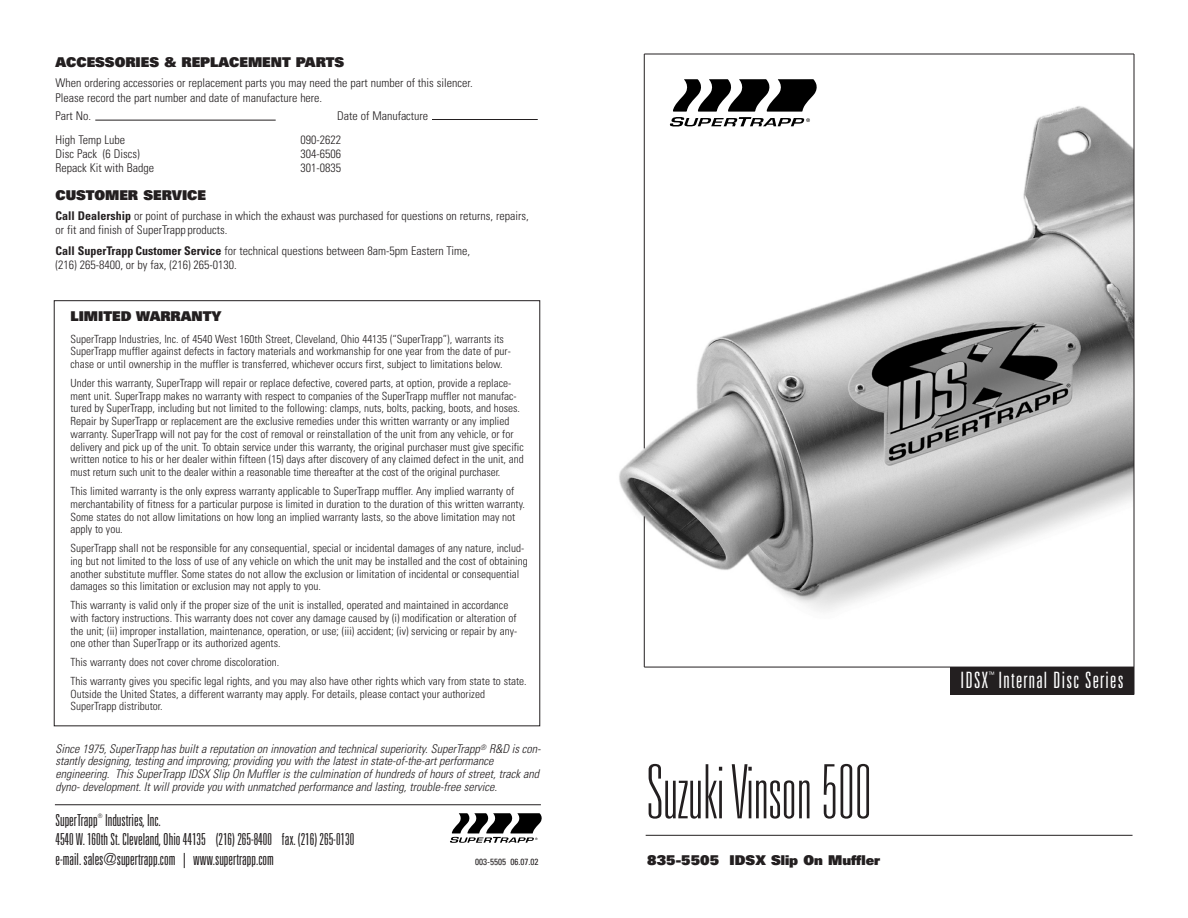
<style>
.page{position:relative;width:1188px;height:918px;background:#fff}
.page>*{position:absolute;margin:0;border:0;box-sizing:border-box;transform-origin:0 0}
.t1{font:100 ultra-condensed 75px "Univers";color:#231f20}
.t2{font:300 ultra-condensed 22.5px "Univers";letter-spacing:.055em;color:#fff}
.t3{font:300 ultra-condensed 16.5px/19.8px "Univers";color:#231f20}
.t4{font:900 13.5px "Univers";color:#231f20}
.t5{font:300 condensed 12px/14.4px "Univers";color:#231f20}
.t6{font:italic 300 condensed 12px/12.8px "Univers";color:#231f20}
.t7{font:300 condensed 11.25px/12.8px "Univers";color:#231f20}
.t8{font:condensed 9px "Univers";color:#231f20}
.t9{font:300 condensed 7.5px "Univers";color:#fff}
.t10{font:300 condensed 6px "Univers";color:#231f20}
.s1{font-weight:700}
.s2{font-stretch:condensed}
</style>
<div class="page">
<hr style="left:644px;top:667px;width:490px;height:1px;background:#231f20">
<hr style="left:646px;top:835px;width:487px;height:1px;background:#231f20">
<svg style="left:184px;top:853px;width:1px;height:15px"></svg>
<hr style="left:644px;top:54px;width:490px;height:1px;background:#231f20">
<svg style="left:450px;top:813px;width:92px;height:30px"></svg>
<hr style="left:55px;top:804px;width:486px;height:1px;background:#231f20">
<img style="left:619px;top:88px;width:515px;height:546px">
<hr style="left:644px;top:54px;width:1px;height:394px;background:#231f20">
<hr style="left:644px;top:516px;width:1px;height:151px;background:#231f20">
<hr style="left:1134px;top:54px;width:1px;height:641px;background:#231f20">
<svg style="left:669px;top:79px;width:148px;height:48px"></svg>
<div style="left:950px;top:667px;width:184px;height:28px;background:#231f20"></div>
<hr style="left:95px;top:120px;width:181px;height:1px;background:#231f20">
<hr style="left:432px;top:119px;width:106px;height:1px;background:#231f20">
<p class="t4" style="left:55px;top:58px;width:290px">ACCESSORIES &amp; REPLACEMENT PARTS</p>
<p class="t5" style="left:55px;top:77px;width:419px">When ordering accessories or replacement parts you may need the part number of this silencer.<br>Please record the part number and date of manufacture here.</p>
<p class="t5" style="left:55px;top:110px;width:37px">Part No.</p>
<p class="t5" style="left:337px;top:110px;width:93px">Date of Manufacture</p>
<p class="t5" style="left:55px;top:133px;width:71px">High Temp Lube</p>
<p class="t5" style="left:300px;top:133px;width:42px">090-2622</p>
<p class="t5" style="left:55px;top:148px;width:86px">Disc Pack (6 Discs)</p>
<p class="t5" style="left:300px;top:148px;width:42px">304-6506</p>
<p class="t5" style="left:55px;top:162px;width:100px">Repack Kit with Badge</p>
<p class="t5" style="left:300px;top:162px;width:42px">301-0835</p>
<p class="t4" style="left:56px;top:190px;width:152px">CUSTOMER SERVICE</p>
<p class="t5" style="left:56px;top:210px;width:475px"><span class="s1">Call Dealership</span> or point of purchase in which the exhaust was purchased for questions on returns, repairs, or fit and finish of SuperTrapp products.</p>
<p class="t5" style="left:56px;top:245px;width:416px"><span class="s1">Call SuperTrapp Customer Service</span> for technical questions between 8am-5pm Eastern Time, (216) 265-8400, or by fax, (216) 265-0130.</p>
<p class="t4" style="left:70px;top:312px;width:153px">LIMITED WARRANTY</p>
<p class="t7" style="left:70px;top:333px;width:442px">SuperTrapp Industries, lnc. of 4540 West 160th Street, Cleveland, Ohio 44135 (“SuperTrapp”), warrants its<br>SuperTrapp muffler against defects in factory materials and workmanship for one year from the date of pur&shy;chase or until ownership in the muffler is transferred, whichever occurs first, subject to limitations below.</p>
<p class="t7" style="left:70px;top:378px;width:455px">Under this warranty, SuperTrapp will repair or replace defective, covered parts, at option, provide a replace&shy;ment unit. SuperTrapp makes no warranty with respect to companies of the SuperTrapp muffler not manufac&shy;tured by SuperTrapp, including but not limited to the following: clamps, nuts, bolts, packing, boots, and hoses.<br>Repair by SuperTrapp or replacement are the exclusive remedies under this written warranty or any implied warranty. SuperTrapp will not pay for the cost of removal or reinstallation of the unit from any vehicle, or for delivery and pick up of the unit. To obtain service under this warranty, the original purchaser must give specific written notice to his or her dealer within fifteen (15) days after discovery of any claimed defect in the unit, and must return such unit to the dealer within a reasonable time thereafter at the cost of the original purchaser.</p>
<p class="t7" style="left:70px;top:486px;width:456px">This limited warranty is the only express warranty applicable to SuperTrapp muffler. Any implied warranty of merchantability of fitness for a particular purpose is limited in duration to the duration of this written warranty.<br>Some states do not allow limitations on how long an implied warranty lasts, so the above limitation may not apply to you.</p>
<p class="t7" style="left:70px;top:543px;width:459px">SuperTrapp shall not be responsible for any consequential, special or incidental damages of any nature, includ&shy;ing but not limited to the loss of use of any vehicle on which the unit may be installed and the cost of obtaining another substitute muffler. Some states do not allow the exclusion or limitation of incidental or consequential damages so this limitation or exclusion may not apply to you.</p>
<p class="t7" style="left:70px;top:600px;width:448px">This warranty is valid only if the proper size of the unit is installed, operated and maintained in accordance with factory instructions. This warranty does not cover any damage caused by (i) modification or alteration of the unit; (ii) improper installation, maintenance, operation, or use; (iii) accident; (iv) servicing or repair by any&shy;one other than SuperTrapp or its authorized agents.</p>
<p class="t7" style="left:70px;top:654px;width:458px;line-height:18.8px">This warranty does not cover chrome discoloration.<br>This warranty gives you specific legal rights, and you may also have other rights which vary from state to state.</p>
<p class="t7" style="left:70px;top:689px;width:416px">Outside the United States, a different warranty may apply. For details, please contact your authorized<br>SuperTrapp distributor.</p>
<p class="t6" style="left:56px;top:743px;width:487px">Since 1975, SuperTrapp has built a reputation on innovation and technical superiority. SuperTrapp<sup>®</sup> R&amp;D is con&shy;stantly designing, testing and improving; providing you with the latest in state-of-the-art performance engineering. This SuperTrapp IDSX Slip On Muffler is the culmination of hundreds of hours of street, track and dyno- development. It will provide you with unmatched performance and lasting, trouble-free service.</p>
<h3 class="t3" style="left:56px;top:811px;width:107px">SuperTrapp Industries, Inc.</h3>
<p class="t10" style="left:98px;top:814px;width:6px">®</p>
<h3 class="t3" style="left:56px;top:831px;width:300px">4540 W. 160th St. Cleveland, Ohio 44135 (216) 265-8400 fax. (216) 265-0130 e-mail. sales<span class="s2">@</span>supertrapp.com www.supertrapp.com</h3>
<p class="t8" style="left:475px;top:859px;width:65px">003-5505 06.07.02</p>
<h1 class="t1" style="left:647px;top:764px;width:226px">Suzuki Vinson 500</h1>
<p class="t4" style="left:647px;top:855px;width:235px">835-5505 IDSX Slip On Muffler</p>
<p class="t9" style="left:989px;top:671px;width:7px">™</p>
<h2 class="t2" style="left:960px;top:672px;width:165px">IDSX Internal Disc Series</h2>
</div>
